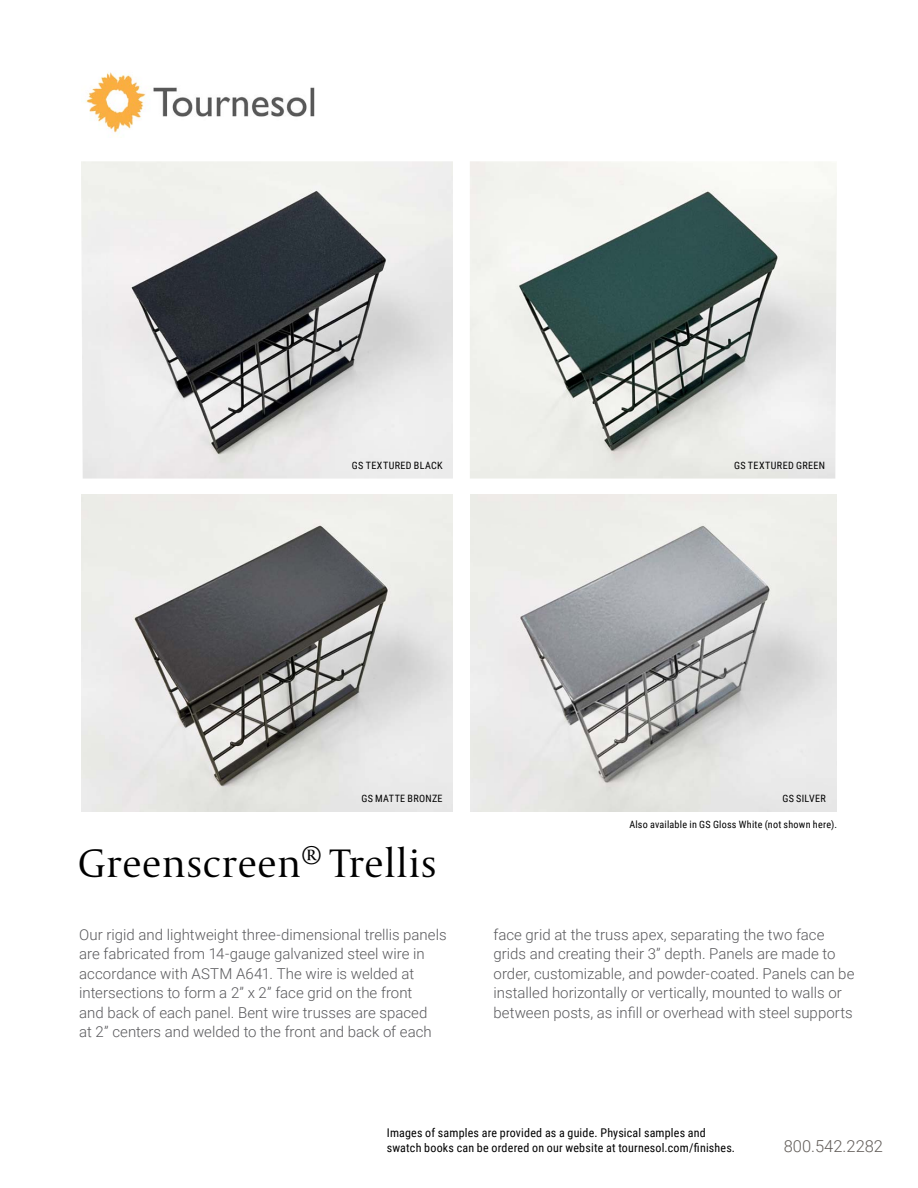
<style>
.page{position:relative;width:918px;height:1188px;background:#fff}
.page>*{position:absolute;margin:0;border:0;box-sizing:border-box;transform-origin:0 0}
.t1{font:300 42px "Capitolium 2";color:#000}
.t2{font:300 16.5px "Roboto";color:#635e5a}
.t3{font:300 15px/19.5px "Roboto";color:#59595c}
.t4{font:12px/15px "Roboto Condensed";letter-spacing:.015em;color:#000}
.t5{font:10.05px "Roboto Condensed";letter-spacing:.03em;color:#000}
</style>
<div class="page">
<img style="left:86px;top:72px;width:229px;height:64px">
<img style="left:81px;top:161px;width:372px;height:318px">
<img style="left:470px;top:161px;width:367px;height:318px">
<img style="left:81px;top:495px;width:372px;height:317px">
<img style="left:471px;top:495px;width:366px;height:317px">
<p class="t5" style="left:352px;top:458px;width:92px">GS TEXTURED BLACK</p>
<p class="t5" style="left:734px;top:458px;width:92px">GS TEXTURED GREEN</p>
<p class="t5" style="left:361px;top:791px;width:83px">GS MATTE BRONZE</p>
<p class="t5" style="left:782px;top:791px;width:45px">GS SILVER</p>
<p class="t5" style="left:629px;top:817px;width:209px">Also available in GS Gloss White (not shown here).</p>
<h1 class="t1" style="left:78px;top:835px;width:361px">Greenscreen<sup>®</sup> Trellis</h1>
<p class="t3" style="left:79px;top:924px;width:369px">Our rigid and lightweight three-dimensional trellis panels are fabricated from 14-gauge galvanized steel wire in accordance with ASTM A641. The wire is welded at intersections to form a 2” x 2” face grid on the front<br>and back of each panel. Bent wire trusses are spaced<br>at 2” centers and welded to the front and back of each</p>
<p class="t3" style="left:494px;top:924px;width:362px">face grid at the truss apex, separating the two face grids and creating their 3” depth. Panels are made to order, customizable, and powder-coated. Panels can be installed horizontally or vertically, mounted to walls or between posts, as infill or overhead with steel supports</p>
<p class="t4" style="left:387px;top:1125px;width:350px">Images of samples are provided as a guide. Physical samples and swatch books can be ordered on our website at tournesol.com/finishes.</p>
<p class="t2" style="left:784px;top:1134px;width:101px">800.542.2282</p>
</div>
